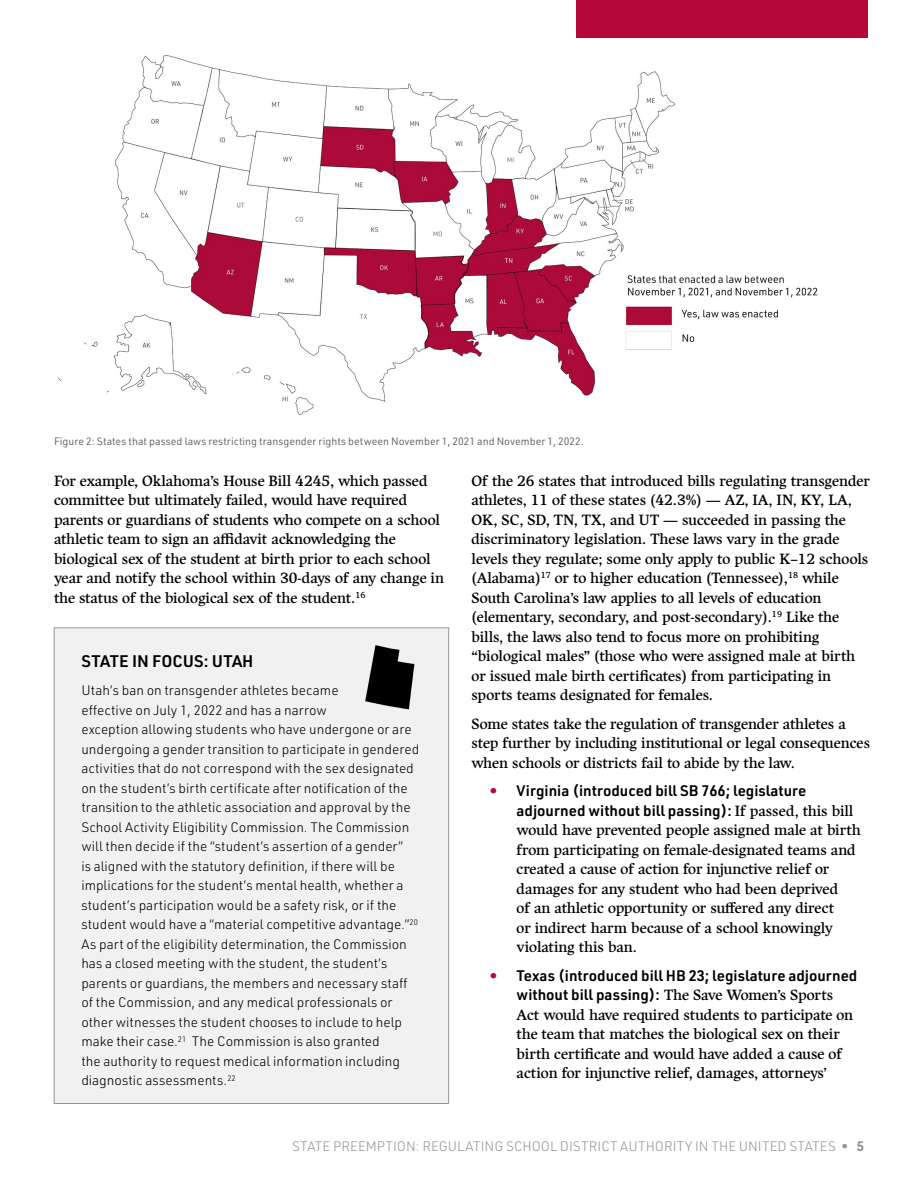
<style>
.page{position:relative;width:918px;height:1188px;background:#fff}
.page>*{position:absolute;margin:0;border:0;box-sizing:border-box;transform-origin:0 0}
.t1{font:600 16.5px "URWDIN";color:#000}
.t2{font:15px/19.5px "Harfang";letter-spacing:-.01em;color:#000}
.t3{font:600 15px/19.5px "URWDIN";color:#000}
.t4{font:300 13.5px/19.5px "URWDIN";color:#000}
.t5{font:300 13.5px "URWDIN";color:#939598}
.t6{font:10.5px "URWDIN";color:#636466}
.s1{color:#b30838}
.s2{font-family:"Harfang";font-weight:400}
.s3{font-weight:400}
.s4{font-weight:700}
</style>
<div class="page">
<div style="left:576px;top:0;width:292px;height:38px;background:#b30838"></div>
<img style="left:58px;top:55px;width:760px;height:360px">
<div style="left:54px;top:628px;width:395px;height:476px;background:#f1f1f2"></div>
<img style="left:365px;top:645px;width:50px;height:65px">
<p class="t6" style="left:54px;top:435px;width:531px">Figure 2: States that passed laws restricting transgender rights between November 1, 2021 and November 1, 2022.</p>
<p class="t2" style="left:54px;top:471px;width:392px">For example, Oklahoma’s House Bill 4245, which passed committee but ultimately failed, would have required parents or guardians of students who compete on a school athletic team to sign an affidavit acknowledging the biological sex of the student at birth prior to each school year and notify the school within 30-days of any change in the status of the biological sex of the student.<sup>16</sup></p>
<p class="t2" style="left:472px;top:471px;width:400px">Of the 26 states that introduced bills regulating transgender athletes, 11 of these states (42.3%) — AZ, IA, IN, KY, LA, OK, SC, SD, TN, TX, and UT — succeeded in passing the discriminatory legislation. These laws vary in the grade levels they regulate; some only apply to public K–12 schools (Alabama)<sup>17</sup> or to higher education (Tennessee),<sup>18</sup> while South Carolina’s law applies to all levels of education (elementary, secondary, and post-secondary).<sup>19</sup> Like the bills, the laws also tend to focus more on prohibiting “biological males” (those who were assigned male at birth or issued male birth certificates) from participating in sports teams designated for females.</p>
<p class="t2" style="left:472px;top:714px;width:400px">Some states take the regulation of transgender athletes a step further by including institutional or legal consequences when schools or districts fail to abide by the law.</p>
<p class="t3" style="left:517px;top:781px;width:338px;text-indent:-27px"><span class="s1">•</span> Virginia (introduced bill SB 766; legislature adjourned without bill passing): <span class="s2">If passed, this bill</span></p>
<p class="t2" style="left:517px;top:820px;width:346px">would have prevented people assigned male at birth from participating on female-designated teams and created a cause of action for injunctive relief or damages for any student who had been deprived<br>of an athletic opportunity or suffered any direct<br>or indirect harm because of a school knowingly violating this ban.</p>
<p class="t3" style="left:490px;top:965px;width:369px;text-align:center"><span class="s1">•</span> Texas (introduced bill HB 23; legislature adjourned without bill passing): <span class="s2">The Save Women’s Sports</span></p>
<p class="t2" style="left:517px;top:1005px;width:338px">Act would have required students to participate on the team that matches the biological sex on their birth certificate and would have added a cause of action for injunctive relief, damages, attorneys’</p>
<p class="t1" style="left:81px;top:650px;width:174px">STATE IN FOCUS: UTAH</p>
<p class="t4" style="left:81px;top:680px;width:340px">Utah’s ban on transgender athletes became<br>effective on July 1, 2022 and has a narrow<br>exception allowing students who have undergone or are undergoing a gender transition to participate in gendered activities that do not correspond with the sex designated on the student’s birth certificate after notification of the transition to the athletic association and approval by the School Activity Eligibility Commission. The Commission will then decide if the “student’s assertion of a gender”<br>is aligned with the statutory definition, if there will be implications for the student’s mental health, whether a student’s participation would be a safety risk, or if the student would have a “material competitive advantage.”<sup>20<br></sup>As part of the eligibility determination, the Commission has a closed meeting with the student, the student’s parents or guardians, the members and necessary staff of the Commission, and any medical professionals or other witnesses the student chooses to include to help make their case.<sup>21</sup> The Commission is also granted<br>the authority to request medical information including diagnostic assessments.<sup>22</sup></p>
<p class="t5" style="left:292px;top:1138px;width:573px">STATE PREEMPTION: REGULATING SCHOOL DISTRICT AUTHORITY IN THE UNITED STATES <span class="s3">•</span> <span class="s4">5</span></p>
</div>
